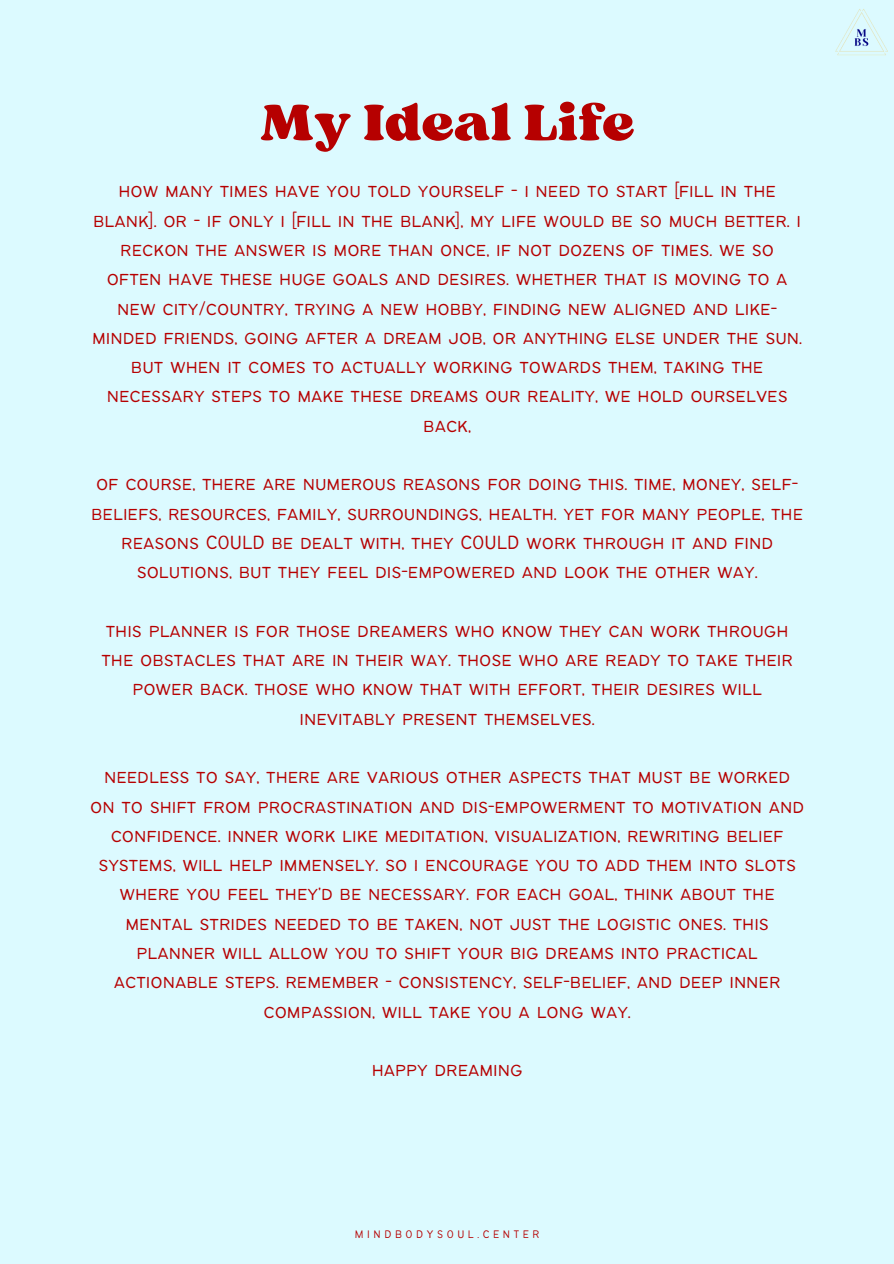
<style>
.page{position:relative;width:894px;height:1264px;background:#fff}
.page>*{position:absolute;margin:0;border:0;box-sizing:border-box;transform-origin:0 0}
.t1{font:54px "Sergio Trendy";color:#b60000}
.t2{font:300 21px/29.2px "Bantayog";color:#b60000;text-align:center}
.t3{font:300 12px "Bantayog";letter-spacing:.3em;color:#b60000}
</style>
<div class="page">
<div style="left:0;top:0;width:893px;height:1263px;background:#dcfaff"></div>
<img style="left:835px;top:9px;width:53px;height:47px">
<p class="t1" style="left:260px;top:88px;width:376px">My Ideal Life</p>
<p class="t2" style="left:92px;top:178px;width:711px">how many times have you told yourself - i need to start [fill in the blank]. or - if only i [fill in the blank], my life would be so much better. i reckon the answer is more than once, if not dozens of times. we so often have these huge goals and desires. whether that is moving to a new city/country, trying a new hobby, finding new aligned and like&shy;minded friends, going after a dream job, or anything else under the sun. but when it comes to actually working towards them, taking the necessary steps to make these dreams our reality, we hold ourselves back,</p>
<p class="t2" style="left:91px;top:470px;width:713px">of course, there are numerous reasons for doing this. time, money, self&shy;beliefs, resources, family, surroundings, health. yet for many people, the reasons COULD be dealt with, they COULD work through it and find solutions, but they feel dis-empowered and look the other way.</p>
<p class="t2" style="left:101px;top:617px;width:692px">this planner is for those dreamers who know they can work through the obstacles that are in their way. those who are ready to take their power back. those who know that with effort, their desires will inevitably present themselves.</p>
<p class="t2" style="left:90px;top:763px;width:715px">needless to say, there are various other aspects that must be worked on to shift from procrastination and dis-empowerment to motivation and confidence. inner work like meditation, visualization, rewriting belief systems, will help immensely. so i encourage you to add them into slots where you feel they'd be necessary. for each goal, think about the mental strides needed to be taken, not just the logistic ones. this planner will allow you to shift your big dreams into practical actionable steps. remember - consistency, self-belief, and deep inner compassion, will take you a long way.</p>
<p class="t2" style="left:371px;top:1056px;width:152px">happy dreaming</p>
<p class="t3" style="left:355px;top:1229px;width:186px">MINDBODYSOUL.CENTER</p>
</div>
